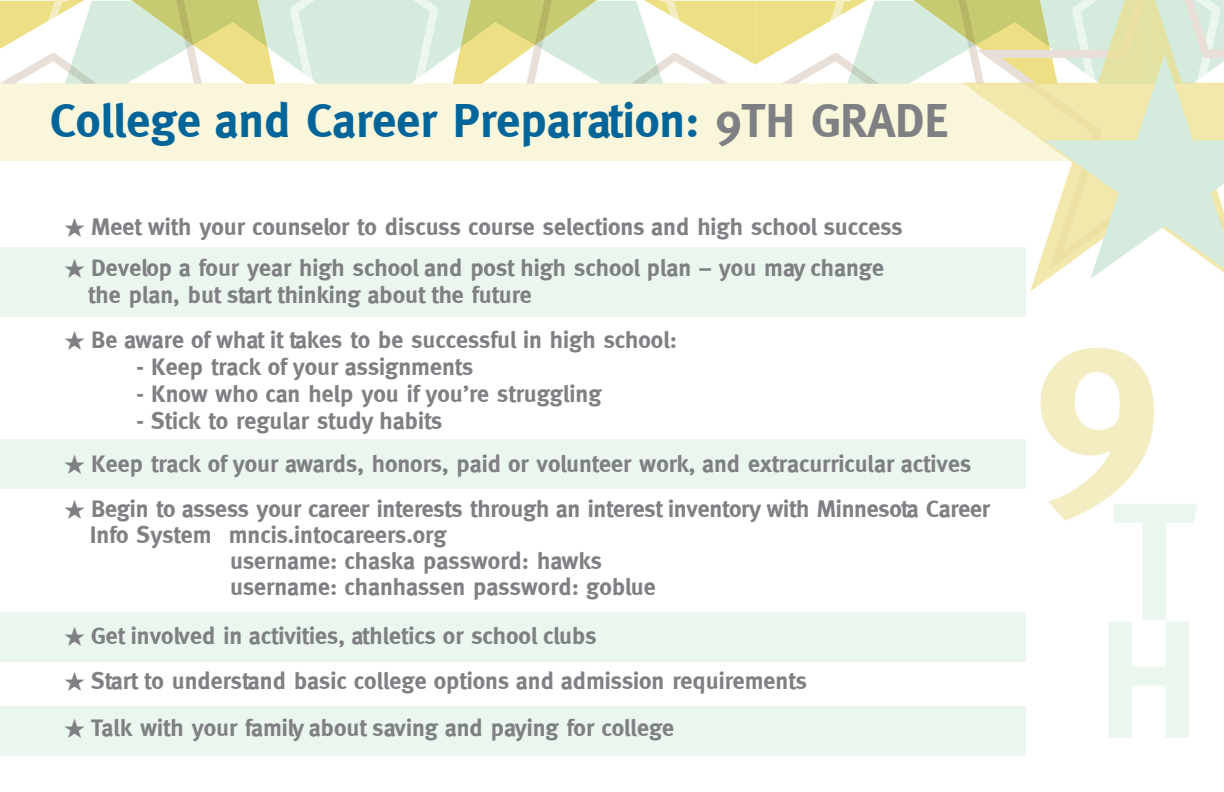
<style>
.page{position:relative;width:1224px;height:792px;background:#fff}
.page>*{position:absolute;margin:0;border:0;box-sizing:border-box;transform-origin:0 0}
.t1{font:700 235.8px "Meta";color:#f4edc2}
.t2{font:700 48px "Meta";color:#016599}
.t3{font:700 24px/26px "Meta";color:#7e8083}
.s1{color:#7e8083}
</style>
<div class="page">
<div style="left:0;top:247px;width:1026px;height:70px;background:#ebf6ee"></div>
<div style="left:0;top:440px;width:1026px;height:49px;background:#ebf6ee"></div>
<div style="left:0;top:612px;width:1026px;height:49px;background:#ebf6ee"></div>
<div style="left:0;top:706px;width:1026px;height:49px;background:#ebf6ee"></div>
<div style="left:0;top:83px;width:1224px;height:78px;background:#f9f6db"></div>
<svg style="left:964px;top:84px;width:83px;height:207px"></svg>
<svg style="left:0;top:0;width:1022px;height:84px"></svg>
<svg style="left:1022px;top:0;width:202px;height:271px"></svg>
<svg style="left:1044px;top:55px;width:180px;height:224px"></svg>
<p class="t2" style="left:50px;top:93px;width:900px">College and Career Preparation: <span class="s1">9TH GRADE</span></p>
<p class="t3" style="left:64px;top:214px;width:840px">★ Meet with your counselor to discuss course selections and high school success</p>
<p class="t3" style="left:64px;top:255px;width:821px">★ Develop a four year high school and post high school plan – you may change</p>
<p class="t3" style="left:88px;top:282px;width:445px">the plan, but start thinking about the future</p>
<p class="t3" style="left:64px;top:327px;width:614px">★ Be aware of what it takes to be successful in high school:</p>
<p class="t3" style="left:136px;top:354px;width:339px">- Keep track of your assignments</p>
<p class="t3" style="left:136px;top:381px;width:467px">- Know who can help you if you’re struggling</p>
<p class="t3" style="left:136px;top:408px;width:308px">- Stick to regular study habits</p>
<p class="t3" style="left:64px;top:451px;width:908px">★ Keep track of your awards, honors, paid or volunteer work, and extracurricular actives</p>
<p class="t3" style="left:90px;top:496px;width:902px;text-indent:-25px">★ Begin to assess your career interests through an interest inventory with Minnesota Career<br>Info System mncis.intocareers.org</p>
<p class="t3" style="left:230px;top:548px;width:373px">username: chaska password: hawks</p>
<p class="t3" style="left:230px;top:574px;width:427px">username: chanhassen password: goblue</p>
<p class="t3" style="left:64px;top:623px;width:534px">★ Get involved in activities, athletics or school clubs</p>
<p class="t3" style="left:64px;top:668px;width:744px">★ Start to understand basic college options and admission requirements</p>
<p class="t3" style="left:64px;top:715px;width:612px">★ Talk with your family about saving and paying for college</p>
<p class="t1" style="left:1034px;top:254px;width:128px">9</p>
</div>
